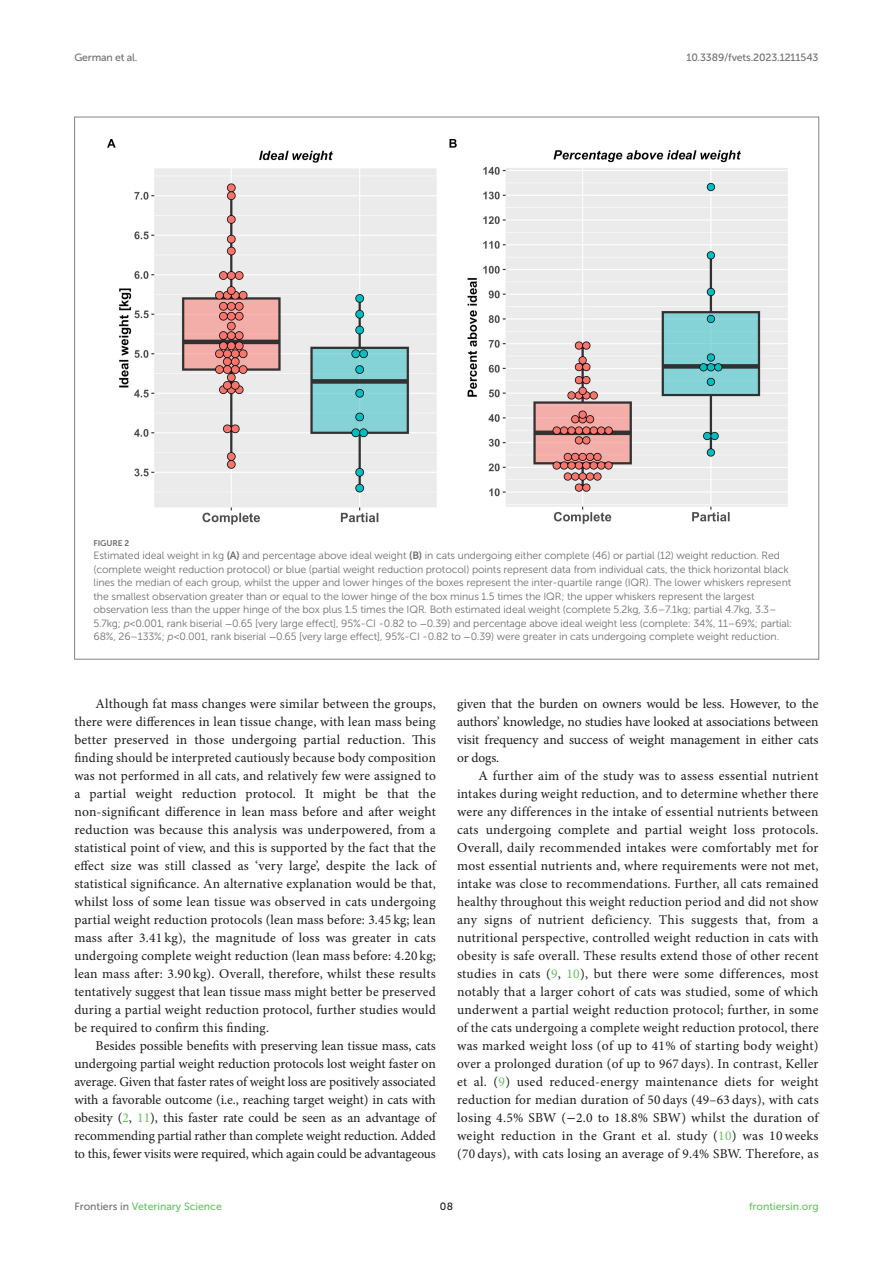
<style>
.page{position:relative;width:893px;height:1263px;background:#fff}
.page>*{position:absolute;margin:0;border:0;box-sizing:border-box;transform-origin:0 0}
.TEXT{font:13.5px/18px "Minion Pro";color:#1b1c1b;text-align:justify}
.FIG_LEG{font:10.5px/13.5px "Museo Sans 300";letter-spacing:-.01em;color:#706f70}
.t1{font:10.5px "Museo Sans 500";color:#65c161}
.t2{font:10.5px "Museo Sans 500";letter-spacing:-.015em;color:#706f70}
.t3{font:10.5px "Museo Sans 500";color:#1b1c1b}
.FIG_HD{font:8.25px "Museo Sans 700";letter-spacing:-.01em;color:#706f70}
.s1{font-family:"Museo Sans 700"}
.s2{font-style:italic}
.s3{font-family:"STIX General"}
.s4{color:#65c161}
.s5{color:#706f70}
</style>
<div class="page">
<img style="left:107px;top:138px;width:681px;height:387px">
<p class="t2" style="left:74px;top:51px;width:65px">German et al.</p>
<p class="t2" style="left:686px;top:51px;width:134px">10.3389/fvets.2023.1211543</p>
<p class="FIG_HD" style="left:94px;top:538px;width:37px">FIGURE 2</p>
<p class="FIG_LEG" style="left:94px;top:549px;width:700px">Estimated ideal weight in kg <span class="s1">(A)</span> and percentage above ideal weight <span class="s1">(B)</span> in cats undergoing either complete (46) or partial (12) weight reduction. Red (complete weight reduction protocol) or blue (partial weight reduction protocol) points represent data from individual cats, the thick horizontal black lines the median of each group, whilst the upper and lower hinges of the boxes represent the inter-quartile range (IQR). The lower whiskers represent the smallest observation greater than or equal to the lower hinge of the box minus 1.5 times the IQR; the upper whiskers represent the largest observation less than the upper hinge of the box plus 1.5 times the IQR. Both estimated ideal weight (complete 5.2 kg, 3.6–7.1 kg; partial 4.7 kg, 3.3– 5.7 kg; <span class="s2">p</span> &lt; 0.001, rank biserial <span class="s3">−</span>0.65 [very large effect], 95%-CI -0.82 to <span class="s3">−</span>0.39) and percentage above ideal weight less (complete: 34%, 11–69%; partial:<br>68%, 26–133%; <span class="s2">p</span> &lt; 0.001, rank biserial <span class="s3">−</span>0.65 [very large effect], 95%-CI -0.82 to <span class="s3">−</span>0.39) were greater in cats undergoing complete weight reduction.</p>
<p class="TEXT" style="left:74px;top:695px;width:363px;text-indent:21px">Although fat mass changes were similar between the groups, there were differences in lean tissue change, with lean mass being better preserved in those undergoing partial reduction. This finding should be interpreted cautiously because body composition was not performed in all cats, and relatively few were assigned to a partial weight reduction protocol. It might be that the non-significant difference in lean mass before and after weight reduction was because this analysis was underpowered, from a statistical point of view, and this is supported by the fact that the effect size was still classed as ‘very large’, despite the lack of statistical significance. An alternative explanation would be that, whilst loss of some lean tissue was observed in cats undergoing partial weight reduction protocols (lean mass before: 3.45 kg; lean mass after 3.41 kg), the magnitude of loss was greater in cats undergoing complete weight reduction (lean mass before: 4.20 kg; lean mass after: 3.90 kg). Overall, therefore, whilst these results tentatively suggest that lean tissue mass might better be preserved during a partial weight reduction protocol, further studies would be required to confirm this finding.</p>
<p class="TEXT" style="left:74px;top:1037px;width:363px;text-indent:21px">Besides possible benefits with preserving lean tissue mass, cats undergoing partial weight reduction protocols lost weight faster on average. Given that faster rates of weight loss are positively associated with a favorable outcome (i.e., reaching target weight) in cats with obesity (<span class="s4">2</span>, <span class="s4">11</span>), this faster rate could be seen as an advantage of recommending partial rather than complete weight reduction. Added to this, fewer visits were required, which again could be advantageous</p>
<p class="TEXT" style="left:457px;top:695px;width:363px">given that the burden on owners would be less. However, to the authors’ knowledge, no studies have looked at associations between visit frequency and success of weight management in either cats or dogs.</p>
<p class="TEXT" style="left:457px;top:767px;width:363px;text-indent:21px">A further aim of the study was to assess essential nutrient intakes during weight reduction, and to determine whether there were any differences in the intake of essential nutrients between cats undergoing complete and partial weight loss protocols.<br>Overall, daily recommended intakes were comfortably met for most essential nutrients and, where requirements were not met, intake was close to recommendations. Further, all cats remained healthy throughout this weight reduction period and did not show any signs of nutrient deficiency. This suggests that, from a nutritional perspective, controlled weight reduction in cats with obesity is safe overall. These results extend those of other recent studies in cats (<span class="s4">9</span>, <span class="s4">10</span>), but there were some differences, most notably that a larger cohort of cats was studied, some of which underwent a partial weight reduction protocol; further, in some of the cats undergoing a complete weight reduction protocol, there was marked weight loss (of up to 41% of starting body weight) over a prolonged duration (of up to 967 days). In contrast, Keller et al. (<span class="s4">9</span>) used reduced-energy maintenance diets for weight reduction for median duration of 50 days (49–63 days), with cats losing 4.5% SBW (<span class="s3">−</span>2.0 to 18.8% SBW) whilst the duration of weight reduction in the Grant et al. study (<span class="s4">10</span>) was 10weeks (70 days), with cats losing an average of 9.4% SBW. Therefore, as</p>
<p class="t1" style="left:74px;top:1200px;width:149px"><span class="s5">Frontiers in</span> Veterinary Science</p>
<p class="t3" style="left:440px;top:1200px;width:15px">08</p>
<p class="t1" style="left:749px;top:1200px;width:71px">frontiersin.org</p>
</div>
